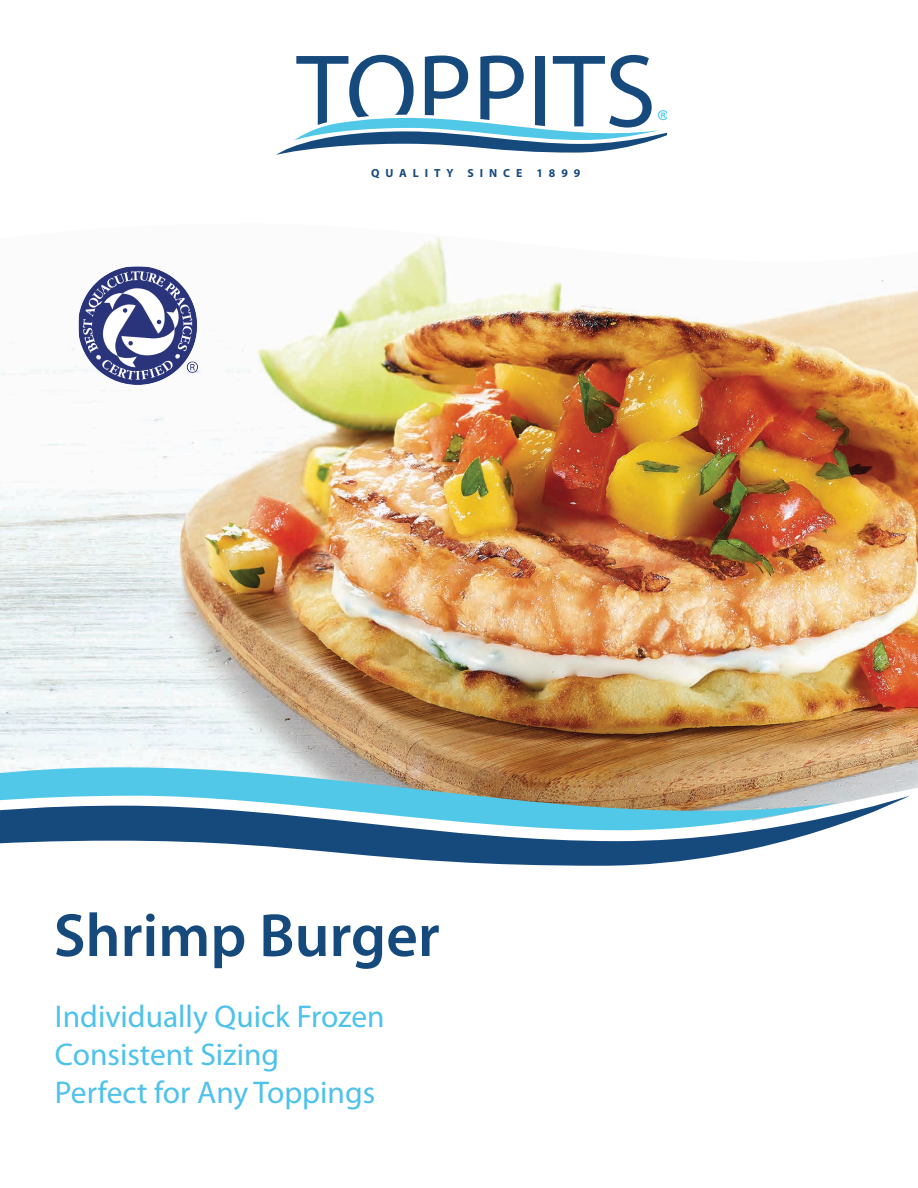
<style>
.page{position:relative;width:918px;height:1188px;background:#fff}
.page>*{position:absolute;margin:0;border:0;box-sizing:border-box;transform-origin:0 0}
.t1{font:104.4px "Myriad Pro";color:#164a7d}
.t2{font:600 61.5px "Myriad Pro";color:#164a7d}
.t3{font:31.5px/37.8px "Myriad Pro";color:#4dc2eb}
.t4{font:30.6px "Myriad Pro";color:#51c8e8}
.t5{font:700 11.85px "Myriad Pro";letter-spacing:.5em;color:#164a7d}
</style>
<div class="page">
<img style="left:0;top:274px;width:918px;height:512px">
<svg style="left:837px;top:786px;width:81px;height:10px"></svg>
<svg style="left:0;top:726px;width:837px;height:70px;background:#b0a993"></svg>
<svg style="left:0;top:796px;width:909px;height:70px"></svg>
<svg style="left:292px;top:117px;width:375px;height:30px"></svg>
<svg style="left:128px;top:147px;width:499px;height:127px"></svg>
<div style="left:512px;top:183px;width:401px;height:59px;background:#fff"></div>
<img style="left:79px;top:267px;width:119px;height:118px">
<h1 class="t1" style="left:296px;top:27px;width:361px">TOPPITS</h1>
<p class="t4" style="left:657px;top:101px;width:14px">®</p>
<p class="t5" style="left:371px;top:165px;width:211px">QUALITY SINCE 1899</p>
<h2 class="t2" style="left:54px;top:896px;width:388px">Shrimp Burger</h2>
<p class="t3" style="left:55px;top:997px;width:331px">Individually Quick Frozen<br>Consistent Sizing<br>Perfect for Any Toppings</p>
</div>
